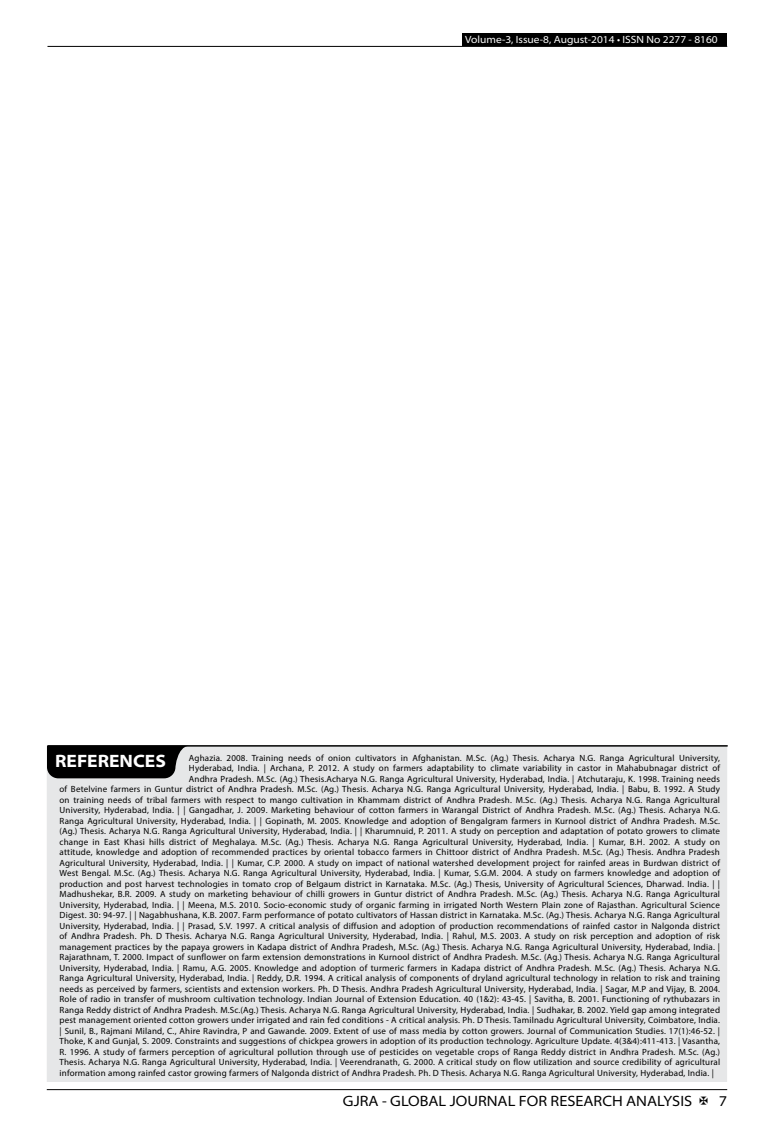
<style>
.page{position:relative;width:774px;height:1136px;background:#fff}
.page>*{position:absolute;margin:0;border:0;box-sizing:border-box;transform-origin:0 0}
.t1{font:700 semi-expanded 18px "Myriad Pro";color:#fff}
.t2{font:semi-expanded 15px "Myriad Pro";color:#000}
.t3{font:semi-expanded 10.5px "Myriad Pro";color:#fff}
.t4{font:9px "Myriad Pro";letter-spacing:.02em;color:#000}
</style>
<div class="page">
<hr style="left:47px;top:1089px;width:680px;height:1px;background:#000">
<div style="left:462px;top:33px;width:265px;height:13px;background:#000"></div>
<hr style="left:47px;top:46px;width:680px;height:1px;background:#000">
<div style="left:47px;top:746px;width:680px;height:335px;background:#e6e7e8"></div>
<hr style="left:48px;top:745px;width:679px;height:1px;background:#000">
<svg style="left:47px;top:745px;width:142px;height:33px;background:#141414"></svg>
<p class="t3" style="left:465px;top:34px;width:254px">Volume-3, Issue-8, August-2014 • ISSN No 2277 - 8160</p>
<h1 class="t1" style="left:55px;top:750px;width:112px">REFERENCES</h1>
<p class="t4" style="left:189px;top:752px;width:533px">Aghazia. 2008. Training needs of onion cultivators in Afghanistan. M.Sc. (Ag.) Thesis. Acharya N.G. Ranga Agricultural University,</p>
<p class="t4" style="left:189px;top:762px;width:533px">Hyderabad, India. | Archana, P. 2012. A study on farmers adaptability to climate variability in castor in Mahabubnagar district of</p>
<p class="t4" style="left:189px;top:773px;width:533px">Andhra Pradesh. M.Sc. (Ag.) Thesis.Acharya N.G. Ranga Agricultural University, Hyderabad, India. | Atchutaraju, K. 1998. Training needs</p>
<p class="t4" style="left:60px;top:783px;width:662px">of Betelvine farmers in Guntur district of Andhra Pradesh. M.Sc. (Ag.) Thesis. Acharya N.G. Ranga Agricultural University, Hyderabad, India. | Babu, B. 1992. A Study</p>
<p class="t4" style="left:60px;top:794px;width:662px">on training needs of tribal farmers with respect to mango cultivation in Khammam district of Andhra Pradesh. M.Sc. (Ag.) Thesis. Acharya N.G. Ranga Agricultural</p>
<p class="t4" style="left:60px;top:804px;width:662px">University, Hyderabad, India. | | Gangadhar, J. 2009. Marketing behaviour of cotton farmers in Warangal District of Andhra Pradesh. M.Sc. (Ag.) Thesis. Acharya N.G.</p>
<p class="t4" style="left:60px;top:815px;width:662px">Ranga Agricultural University, Hyderabad, India. | | Gopinath, M. 2005. Knowledge and adoption of Bengalgram farmers in Kurnool district of Andhra Pradesh. M.Sc.</p>
<p class="t4" style="left:60px;top:825px;width:662px">(Ag.) Thesis. Acharya N.G. Ranga Agricultural University, Hyderabad, India. | | Kharumnuid, P. 2011. A study on perception and adaptation of potato growers to climate</p>
<p class="t4" style="left:60px;top:836px;width:662px">change in East Khasi hills district of Meghalaya. M.Sc. (Ag.) Thesis. Acharya N.G. Ranga Agricultural University, Hyderabad, India. | Kumar, B.H. 2002. A study on</p>
<p class="t4" style="left:60px;top:846px;width:662px">attitude, knowledge and adoption of recommended practices by oriental tobacco farmers in Chittoor district of Andhra Pradesh. M.Sc. (Ag.) Thesis. Andhra Pradesh</p>
<p class="t4" style="left:60px;top:857px;width:662px">Agricultural University, Hyderabad, India. | | Kumar, C.P. 2000. A study on impact of national watershed development project for rainfed areas in Burdwan district of</p>
<p class="t4" style="left:60px;top:867px;width:662px">West Bengal. M.Sc. (Ag.) Thesis. Acharya N.G. Ranga Agricultural University, Hyderabad, India. | Kumar, S.G.M. 2004. A study on farmers knowledge and adoption of</p>
<p class="t4" style="left:60px;top:878px;width:662px">production and post harvest technologies in tomato crop of Belgaum district in Karnataka. M.Sc. (Ag.) Thesis, University of Agricultural Sciences, Dharwad. India. | |</p>
<p class="t4" style="left:60px;top:888px;width:662px">Madhushekar, B.R. 2009. A study on marketing behaviour of chilli growers in Guntur district of Andhra Pradesh. M.Sc. (Ag.) Thesis. Acharya N.G. Ranga Agricultural</p>
<p class="t4" style="left:60px;top:899px;width:662px">University, Hyderabad, India. | | Meena, M.S. 2010. Socio-economic study of organic farming in irrigated North Western Plain zone of Rajasthan. Agricultural Science</p>
<p class="t4" style="left:60px;top:909px;width:662px">Digest. 30: 94-97. | | Nagabhushana, K.B. 2007. Farm performance of potato cultivators of Hassan district in Karnataka. M.Sc. (Ag.) Thesis. Acharya N.G. Ranga Agricultural</p>
<p class="t4" style="left:60px;top:920px;width:662px">University, Hyderabad, India. | | Prasad, S.V. 1997. A critical analysis of diffusion and adoption of production recommendations of rainfed castor in Nalgonda district</p>
<p class="t4" style="left:60px;top:930px;width:662px">of Andhra Pradesh. Ph. D Thesis. Acharya N.G. Ranga Agricultural University, Hyderabad, India. | Rahul, M.S. 2003. A study on risk perception and adoption of risk</p>
<p class="t4" style="left:60px;top:941px;width:662px">management practices by the papaya growers in Kadapa district of Andhra Pradesh, M.Sc. (Ag.) Thesis. Acharya N.G. Ranga Agricultural University, Hyderabad, India. |</p>
<p class="t4" style="left:60px;top:951px;width:662px">Rajarathnam, T. 2000. Impact of sunflower on farm extension demonstrations in Kurnool district of Andhra Pradesh. M.Sc. (Ag.) Thesis. Acharya N.G. Ranga Agricultural</p>
<p class="t4" style="left:60px;top:962px;width:662px">University, Hyderabad, India. | Ramu, A.G. 2005. Knowledge and adoption of turmeric farmers in Kadapa district of Andhra Pradesh. M.Sc. (Ag.) Thesis. Acharya N.G.</p>
<p class="t4" style="left:60px;top:972px;width:662px">Ranga Agricultural University, Hyderabad, India. | Reddy, D.R. 1994. A critical analysis of components of dryland agricultural technology in relation to risk and training</p>
<p class="t4" style="left:60px;top:983px;width:662px">needs as perceived by farmers, scientists and extension workers. Ph. D Thesis. Andhra Pradesh Agricultural University, Hyderabad, India. | Sagar, M.P and Vijay, B. 2004.</p>
<p class="t4" style="left:60px;top:993px;width:662px">Role of radio in transfer of mushroom cultivation technology. Indian Journal of Extension Education. 40 (1&amp;2): 43-45. | Savitha, B. 2001. Functioning of rythubazars in</p>
<p class="t4" style="left:60px;top:1004px;width:662px">Ranga Reddy district of Andhra Pradesh. M.Sc.(Ag.) Thesis. Acharya N.G. Ranga Agricultural University, Hyderabad, India. | Sudhakar, B. 2002. Yield gap among integrated</p>
<p class="t4" style="left:60px;top:1014px;width:662px">pest management oriented cotton growers under irrigated and rain fed conditions - A critical analysis. Ph. D Thesis. Tamilnadu Agricultural University, Coimbatore, India.</p>
<p class="t4" style="left:60px;top:1025px;width:662px">| Sunil, B., Rajmani Miland, C., Ahire Ravindra, P and Gawande. 2009. Extent of use of mass media by cotton growers. Journal of Communication Studies. 17(1):46-52. |</p>
<p class="t4" style="left:60px;top:1035px;width:662px">Thoke, K and Gunjal, S. 2009. Constraints and suggestions of chickpea growers in adoption of its production technology. Agriculture Update. 4(3&amp;4):411-413. | Vasantha,</p>
<p class="t4" style="left:60px;top:1046px;width:662px">R. 1996. A study of farmers perception of agricultural pollution through use of pesticides on vegetable crops of Ranga Reddy district in Andhra Pradesh. M.Sc. (Ag.)</p>
<p class="t4" style="left:60px;top:1056px;width:662px">Thesis. Acharya N.G. Ranga Agricultural University, Hyderabad, India. | Veerendranath, G. 2000. A critical study on flow utilization and source credibility of agricultural</p>
<p class="t4" style="left:60px;top:1067px;width:656px">information among rainfed castor growing farmers of Nalgonda district of Andhra Pradesh. Ph. D Thesis. Acharya N.G. Ranga Agricultural University, Hyderabad, India. |</p>
<h2 class="t2" style="left:343px;top:1092px;width:351px">GJRA - GLOBAL JOURNAL FOR RESEARCH ANALYSIS</h2>
<h2 class="t2" style="left:719px;top:1092px;width:10px">7</h2>
</div>
